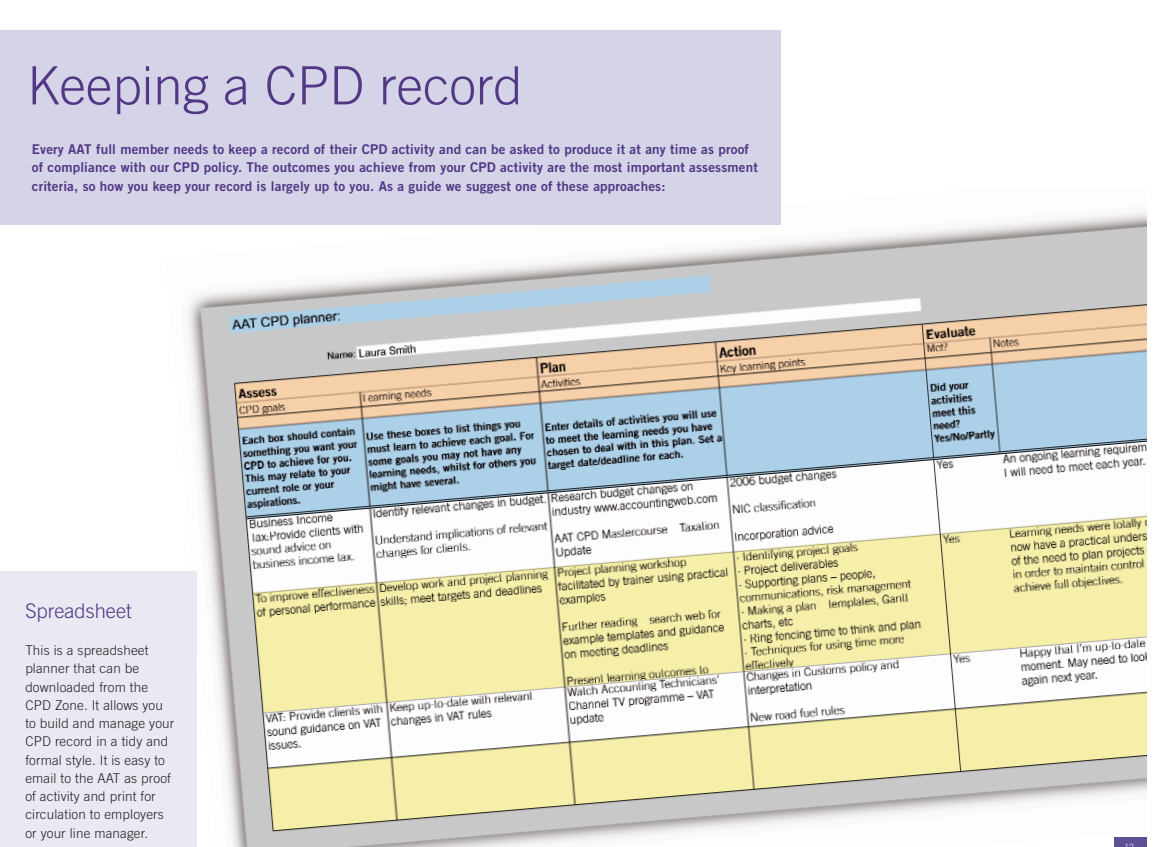
<style>
.page{position:relative;width:1153px;height:847px;background:#fff}
.page>*{position:absolute;margin:0;border:0;box-sizing:border-box;transform-origin:0 0}
.t1{font:300 52.8px "Trade Gothic";color:#513784}
.t2{font:300 20.1px "Trade Gothic";color:#513784}
.t3{font:13.5px/18.3px "Trade Gothic Bold Two";letter-spacing:.01em;color:#513784}
.t4{font:300 13.5px/18.3px "Trade Gothic";letter-spacing:.01em;color:#232021}
.t5{font:300 8.7px "Trade Gothic";color:#fff}
</style>
<div class="page">
<img style="left:187px;top:187px;width:959px;height:659px">
<div style="left:0;top:31px;width:780px;height:194px;background:#d4d3e7"></div>
<div style="left:1113px;top:836px;width:33px;height:10px;background:#5e4f94"></div>
<div style="left:0;top:571px;width:197px;height:275px;background:#e9e9f3"></div>
<h1 class="t1" style="left:27px;top:66px;width:497px">Keeping a CPD record</h1>
<p class="t3" style="left:32px;top:141px;width:727px">Every AAT full member needs to keep a record of their CPD activity and can be asked to produce it at any time as proof of compliance with our CPD policy. The outcomes you achieve from your CPD activity are the most important assessment criteria, so how you keep your record is largely up to you. As a guide we suggest one of these approaches:</p>
<h2 class="t2" style="left:25px;top:603px;width:108px">Spreadsheet</h2>
<p class="t4" style="left:25px;top:641px;width:150px">This is a spreadsheet planner that can be downloaded from the<br>CPD Zone. It allows you to build and manage your<br>CPD record in a tidy and formal style. It is easy to email to the AAT as proof of activity and print for circulation to employers or your line manager.</p>
<p class="t5" style="left:1124px;top:843px;width:11px">12</p>
</div>
